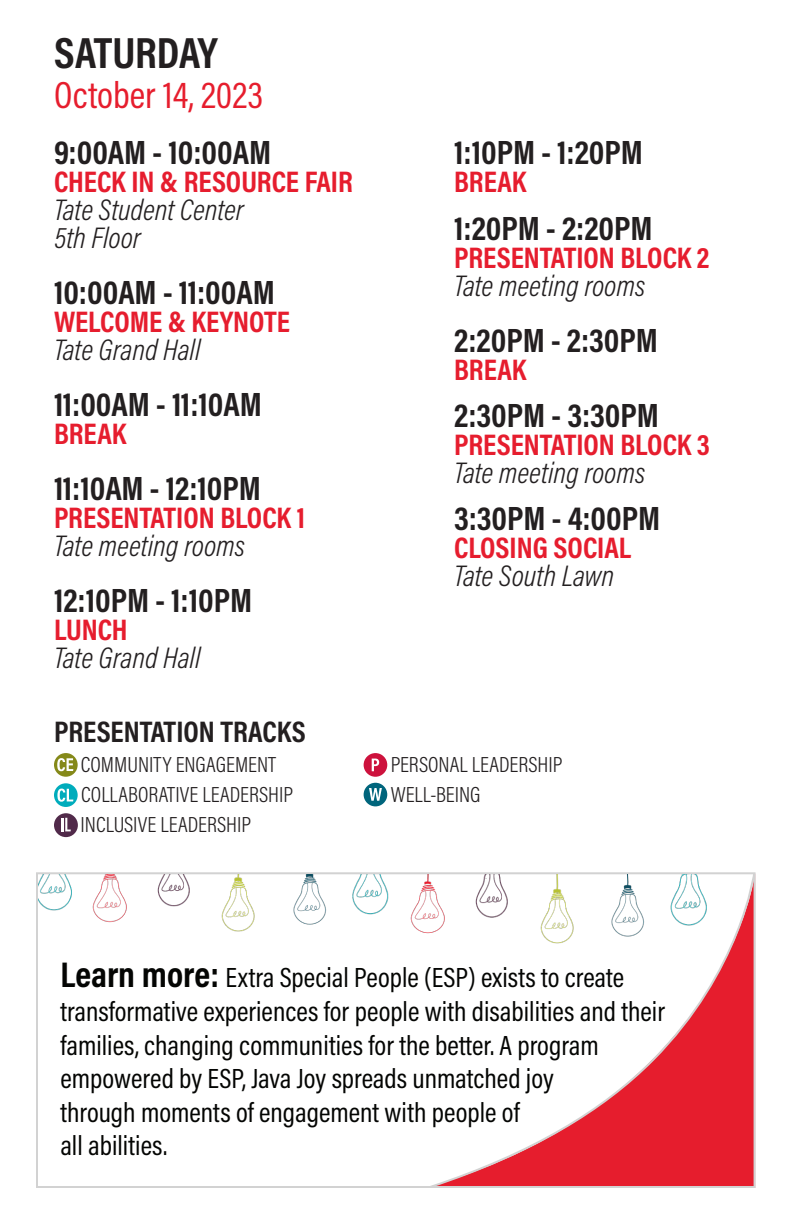
<style>
.page{position:relative;width:792px;height:1224px;background:#fff}
.page>*{position:absolute;margin:0;border:0;box-sizing:border-box;transform-origin:0 0}
.t1{font:700 44px "Acumin Pro Cond";letter-spacing:-.005em;color:#231f20}
.t2{font:38px "Acumin Pro Cond";color:#e61d2d}
.t3{font:700 34px "Acumin Pro Cond";color:#231f20}
.t4{font:700 30px "Acumin Pro Cond";color:#e61d2e}
.t5{font:italic 300 30px "Acumin Pro Cond";color:#231f20}
.t6{font:700 30px "Acumin Pro Cond";color:#231f20}
.t7{font:28px/33.6px "Acumin Pro Cond";color:#040503}
.t8{font:300 22px "Acumin Pro Cond";color:#231f20}
.s1{font-size:32px;color:#fff}
.s2{font-weight:700;font-size:36px}
</style>
<div class="page">
<div style="left:54px;top:753px;width:24px;height:24px;background:#858919;border-radius:50%"></div>
<svg style="left:57px;top:758px;width:16px;height:13px"></svg>
<div style="left:364px;top:753px;width:23px;height:24px;background:#cd123d;border-radius:50%"></div>
<svg style="left:372px;top:759px;width:7px;height:12px"></svg>
<div style="left:54px;top:783px;width:24px;height:24px;background:#00acbc;border-radius:50%"></div>
<svg style="left:57px;top:789px;width:16px;height:13px"></svg>
<div style="left:364px;top:783px;width:23px;height:23px;background:#00657c;border-radius:50%"></div>
<svg style="left:369px;top:788px;width:13px;height:13px"></svg>
<img style="left:420px;top:874px;width:7px;height:60px">
<img style="left:104px;top:874px;width:32px;height:49px">
<img style="left:203px;top:874px;width:72px;height:58px">
<img style="left:340px;top:874px;width:80px;height:58px">
<img style="left:282px;top:874px;width:58px;height:51px">
<img style="left:136px;top:874px;width:67px;height:33px">
<img style="left:38px;top:874px;width:66px;height:47px">
<svg style="left:427px;top:872px;width:329px;height:316px"></svg>
<div style="left:54px;top:813px;width:24px;height:24px;background:#512a4a;border-radius:50%"></div>
<svg style="left:61px;top:818px;width:10px;height:13px"></svg>
<p class="t1" style="left:54px;top:24px;width:165px">SATURDAY</p>
<p class="t2" style="left:54px;top:71px;width:269px">October 14, 2023 <span class="s1">2022</span></p>
<p class="t3" style="left:54px;top:130px;width:219px">9:00AM - 10:00AM</p>
<p class="t4" style="left:54px;top:162px;width:300px">CHECK IN &amp; RESOURCE FAIR</p>
<p class="t5" style="left:54px;top:191px;width:191px">Tate Student Center</p>
<p class="t5" style="left:54px;top:219px;width:88px">5th Floor</p>
<p class="t3" style="left:54px;top:270px;width:222px">10:00AM - 11:00AM</p>
<p class="t4" style="left:54px;top:302px;width:238px">WELCOME &amp; KEYNOTE</p>
<p class="t5" style="left:54px;top:331px;width:148px">Tate Grand Hall</p>
<p class="t3" style="left:54px;top:382px;width:209px">11:00AM - 11:10AM</p>
<p class="t4" style="left:54px;top:414px;width:74px">BREAK</p>
<p class="t3" style="left:54px;top:466px;width:208px">11:10AM - 12:10PM</p>
<p class="t4" style="left:54px;top:498px;width:252px">PRESENTATION BLOCK 1</p>
<p class="t5" style="left:54px;top:527px;width:193px">Tate meeting rooms</p>
<p class="t3" style="left:54px;top:578px;width:200px">12:10PM - 1:10PM</p>
<p class="t4" style="left:54px;top:610px;width:75px">LUNCH</p>
<p class="t5" style="left:54px;top:639px;width:148px">Tate Grand Hall</p>
<p class="t3" style="left:454px;top:130px;width:190px">1:10PM - 1:20PM</p>
<p class="t4" style="left:454px;top:162px;width:74px">BREAK</p>
<p class="t3" style="left:454px;top:206px;width:200px">1:20PM - 2:20PM</p>
<p class="t4" style="left:454px;top:238px;width:257px">PRESENTATION BLOCK 2</p>
<p class="t5" style="left:454px;top:266px;width:193px">Tate meeting rooms</p>
<p class="t3" style="left:454px;top:318px;width:205px">2:20PM - 2:30PM</p>
<p class="t4" style="left:454px;top:350px;width:74px">BREAK</p>
<p class="t3" style="left:454px;top:393px;width:206px">2:30PM - 3:30PM</p>
<p class="t4" style="left:454px;top:425px;width:257px">PRESENTATION BLOCK 3</p>
<p class="t5" style="left:454px;top:453px;width:193px">Tate meeting rooms</p>
<p class="t3" style="left:454px;top:496px;width:208px">3:30PM - 4:00PM</p>
<p class="t4" style="left:454px;top:528px;width:178px">CLOSING SOCIAL</p>
<p class="t5" style="left:454px;top:557px;width:162px">Tate South Lawn</p>
<p class="t6" style="left:54px;top:712px;width:253px">PRESENTATION TRACKS</p>
<p class="t8" style="left:81px;top:751px;width:197px">COMMUNITY ENGAGEMENT</p>
<p class="t8" style="left:391px;top:751px;width:173px">PERSONAL LEADERSHIP</p>
<p class="t8" style="left:81px;top:781px;width:214px">COLLABORATIVE LEADERSHIP</p>
<p class="t8" style="left:391px;top:781px;width:91px">WELL-BEING</p>
<p class="t8" style="left:81px;top:811px;width:172px">INCLUSIVE LEADERSHIP</p>
<p class="t7" style="left:60px;top:960px;width:565px"><span class="s2">Learn more:</span> Extra Special People (ESP) exists to create</p>
<p class="t7" style="left:60px;top:994px;width:606px">transformative experiences for people with disabilities and their families, changing communities for the better. A program</p>
<p class="t7" style="left:60px;top:1061px;width:495px">empowered by ESP, Java Joy spreads unmatched joy</p>
<p class="t7" style="left:60px;top:1095px;width:461px">through moments of engagement with people of</p>
<p class="t7" style="left:60px;top:1128px;width:108px">all abilities.</p>
</div>
